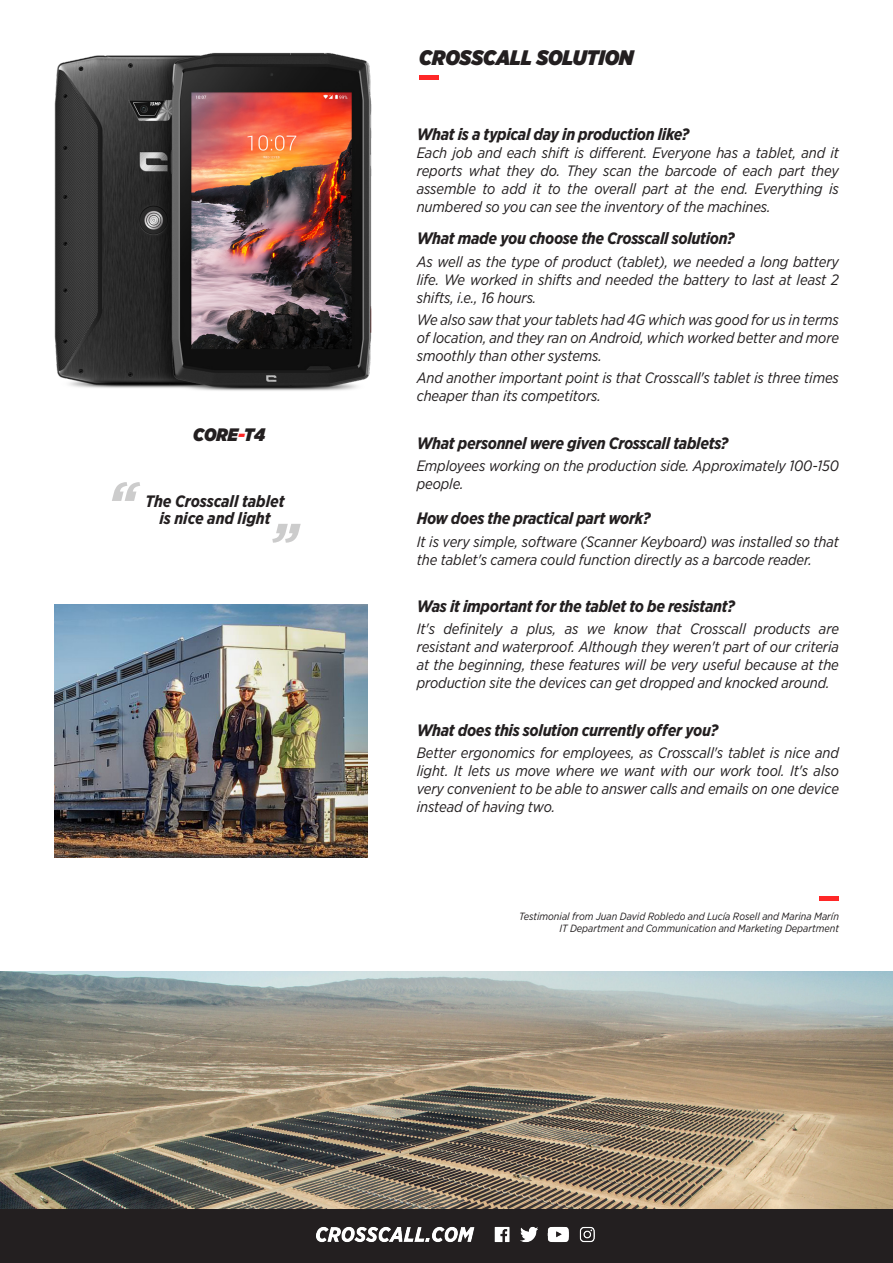
<style>
.page{position:relative;width:893px;height:1263px;background:#fff}
.page>*{position:absolute;margin:0;border:0;box-sizing:border-box;transform-origin:0 0}
.t1{font:italic 900 21px "Gotham Narrow";color:#231f20}
.t2{font:italic 900 18px "Gotham Narrow";color:#231f20}
.t3{font:italic 700 16.5px "Gotham Narrow";letter-spacing:-.02em;color:#231f20}
.t4{font:italic 15px/18px "Gotham Narrow";letter-spacing:-.005em;color:#231f20;text-align:justify}
.t5{font:italic 10.5px "Gotham Narrow";color:#231f20}
.s1{color:#ff2727}
</style>
<div class="page">
<div style="left:0;top:1209px;width:893px;height:54px;background:#231f20"></div>
<img style="left:317px;top:1226px;width:278px;height:17px">
<img style="left:54px;top:52px;width:318px;height:339px">
<svg style="left:112px;top:482px;width:28px;height:19px"></svg>
<svg style="left:272px;top:524px;width:29px;height:19px"></svg>
<hr style="left:419px;top:76px;width:20px;height:4px;background:#ff2727">
<img style="left:0;top:972px;width:893px;height:237px">
<div style="left:819px;top:896px;width:20px;height:5px;background:#ff2727"></div>
<img style="left:54px;top:605px;width:313px;height:252px">
<p class="t2" style="left:193px;top:422px;width:74px">CORE<span class="s1">-</span>T4</p>
<p class="t3" style="left:145px;top:491px;width:141px">The Crosscall tablet</p>
<p class="t3" style="left:160px;top:507px;width:113px">is nice and light</p>
<p class="t1" style="left:419px;top:43px;width:216px">CROSSCALL SOLUTION</p>
<p class="t3" style="left:417px;top:123px;width:274px">What is a typical day in production like?</p>
<p class="t4" style="left:417px;top:143px;width:424px">Each job and each shift is different. Everyone has a tablet, and it reports what they do. They scan the barcode of each part they assemble to add it to the overall part at the end. Everything is numbered so you can see the inventory of the machines.</p>
<p class="t3" style="left:417px;top:228px;width:320px">What made you choose the Crosscall solution?</p>
<p class="t4" style="left:417px;top:252px;width:424px">As well as the type of product (tablet), we needed a long battery life. We worked in shifts and needed the battery to last at least 2 shifts, i.e., 16 hours.</p>
<p class="t4" style="left:417px;top:310px;width:424px">We also saw that your tablets had 4G which was good for us in terms of location, and they ran on Android, which worked better and more smoothly than other systems.</p>
<p class="t4" style="left:417px;top:369px;width:424px">And another important point is that Crosscall's tablet is three times cheaper than its competitors.</p>
<p class="t3" style="left:417px;top:432px;width:313px">What personnel were given Crosscall tablets?</p>
<p class="t4" style="left:417px;top:456px;width:424px">Employees working on the production side. Approximately 100-150 people.</p>
<p class="t3" style="left:417px;top:508px;width:235px">How does the practical part work?</p>
<p class="t4" style="left:417px;top:532px;width:424px">It is very simple, software (Scanner Keyboard) was installed so that the tablet's camera could function directly as a barcode reader.</p>
<p class="t3" style="left:417px;top:596px;width:320px">Was it important for the tablet to be resistant?</p>
<p class="t4" style="left:417px;top:620px;width:424px">It's definitely a plus, as we know that Crosscall products are resistant and waterproof. Although they weren't part of our criteria at the beginning, these features will be very useful because at the production site the devices can get dropped and knocked around.</p>
<p class="t3" style="left:417px;top:719px;width:303px">What does this solution currently offer you?</p>
<p class="t4" style="left:417px;top:744px;width:424px">Better ergonomics for employees, as Crosscall's tablet is nice and light. It lets us move where we want with our work tool. It's also very convenient to be able to answer calls and emails on one device instead of having two.</p>
<p class="t5" style="left:519px;top:909px;width:321px">Testimonial from Juan David Robledo and Lucía Rosell and Marina Marín</p>
<p class="t5" style="left:559px;top:922px;width:281px">IT Department and Communication and Marketing Department</p>
</div>
